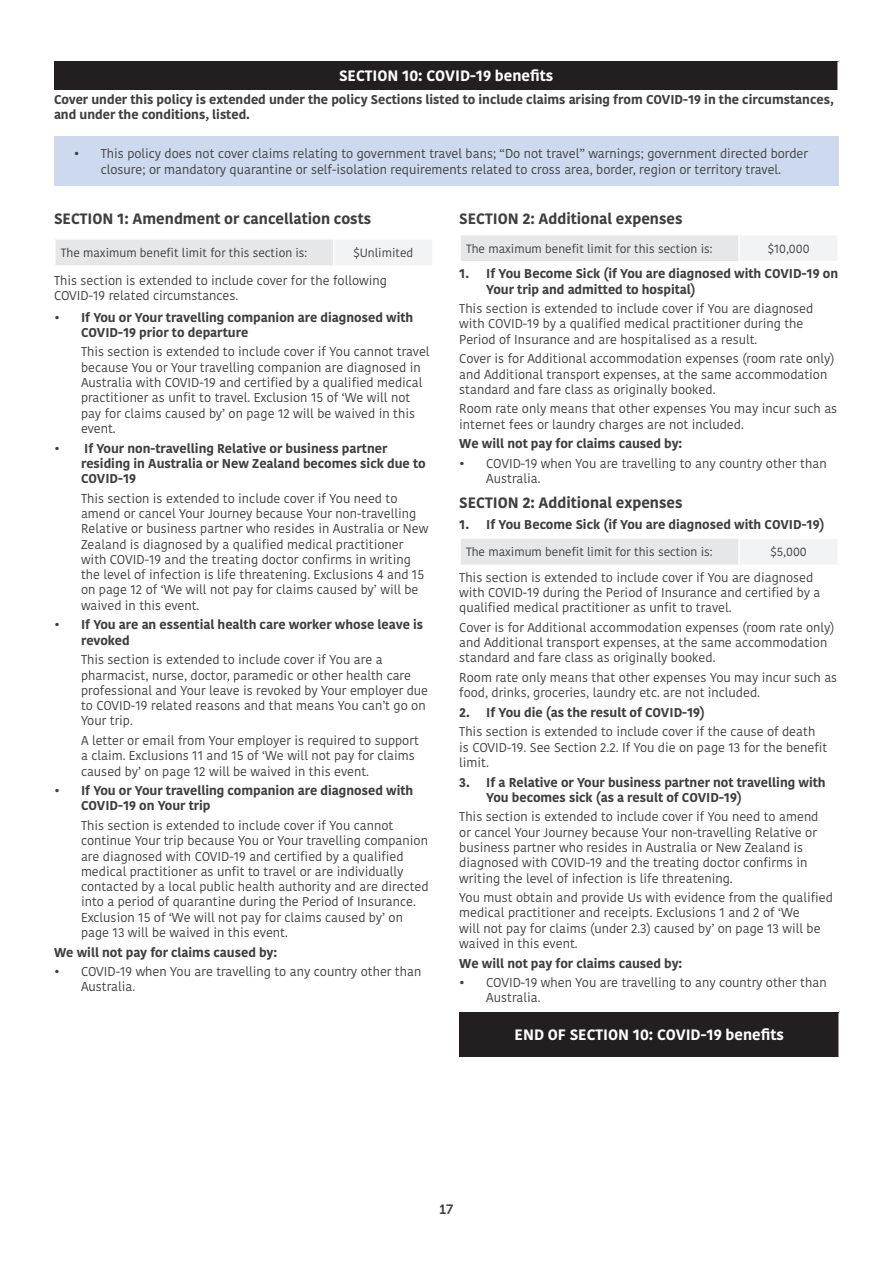
<style>
.page{position:relative;width:893px;height:1263px;background:#fff}
.page>*{position:absolute;margin:0;border:0;box-sizing:border-box;transform-origin:0 0}
.t1{font:700 15px "Kohinoor";color:#3e3e3f}
.t2{font:700 15px "Kohinoor";color:#fff}
.t3{font:13.5px "Museo Sans Rounded 700";color:#3e3e3f}
.t4{font:12.75px/15.3px "Kohinoor";color:#3e3e3f}
.t5{font:700 12.75px/15.3px "Kohinoor";color:#3e3e3f}
.t6{font:12px "Kohinoor";color:#3e3e3f}
</style>
<div class="page">
<div style="left:55px;top:239px;width:279px;height:27px;background:#e6e7e9"></div>
<div style="left:334px;top:239px;width:99px;height:27px;background:#f2f3f4"></div>
<hr style="left:54px;top:238px;width:280px;height:2px;background:#fff">
<hr style="left:54px;top:240px;width:2px;height:25px;background:#fff">
<hr style="left:334px;top:238px;width:100px;height:2px;background:#fff">
<hr style="left:333px;top:240px;width:2px;height:25px;background:#fff">
<hr style="left:432px;top:240px;width:2px;height:25px;background:#fff">
<hr style="left:54px;top:265px;width:280px;height:2px;background:#fff">
<hr style="left:334px;top:265px;width:100px;height:2px;background:#fff">
<div style="left:460px;top:235px;width:279px;height:27px;background:#e6e7e9"></div>
<div style="left:739px;top:235px;width:99px;height:27px;background:#f2f3f4"></div>
<hr style="left:459px;top:235px;width:2px;height:26px;background:#fff">
<hr style="left:738px;top:235px;width:2px;height:26px;background:#fff">
<hr style="left:837px;top:235px;width:2px;height:26px;background:#fff">
<hr style="left:459px;top:261px;width:280px;height:2px;background:#fff">
<hr style="left:739px;top:261px;width:100px;height:2px;background:#fff">
<div style="left:460px;top:538px;width:279px;height:27px;background:#e6e7e9"></div>
<div style="left:739px;top:538px;width:99px;height:27px;background:#f2f3f4"></div>
<hr style="left:459px;top:537px;width:280px;height:2px;background:#fff">
<hr style="left:459px;top:539px;width:2px;height:25px;background:#fff">
<hr style="left:739px;top:537px;width:100px;height:2px;background:#fff">
<hr style="left:738px;top:539px;width:2px;height:25px;background:#fff">
<hr style="left:837px;top:539px;width:2px;height:25px;background:#fff">
<hr style="left:459px;top:564px;width:280px;height:2px;background:#fff">
<hr style="left:739px;top:564px;width:100px;height:2px;background:#fff">
<div style="left:459px;top:1013px;width:380px;height:44px;background:#231f20"></div>
<hr style="left:838px;top:1013px;width:2px;height:44px;background:#fff">
<div style="left:54px;top:136px;width:785px;height:49px;background:#ccd9ee"></div>
<div style="left:54px;top:62px;width:784px;height:28px;background:#231f20"></div>
<hr style="left:837px;top:62px;width:2px;height:28px;background:#fff">
<p class="t2" style="left:339px;top:66px;width:216px">SECTION 10: COVID-19 benefits</p>
<p class="t5" style="left:54px;top:92px;width:781px">Cover under this policy is extended under the policy Sections listed to include claims arising from COVID-19 in the circumstances, and under the conditions, listed.</p>
<p class="t4" style="left:74px;top:146px;width:736px;text-align:center">• This policy does not cover claims relating to government travel bans; “Do not travel” warnings; government directed border closure; or mandatory quarantine or self-isolation requirements related to cross area, border, region or territory travel.</p>
<p class="t1" style="left:54px;top:209px;width:319px">SECTION 1: Amendment or cancellation costs</p>
<p class="t6" style="left:61px;top:245px;width:248px">The maximum benefit limit for this section is:</p>
<p class="t6" style="left:353px;top:245px;width:61px">$Unlimited</p>
<p class="t4" style="left:54px;top:273px;width:334px">This section is extended to include cover for the following<br>COVID-19 related circumstances.</p>
<p class="t5" style="left:81px;top:310px;width:334px;text-indent:-27px">• If You or Your travelling companion are diagnosed with<br>COVID-19 prior to departure</p>
<p class="t4" style="left:81px;top:345px;width:350px">This section is extended to include cover if You cannot travel because You or Your travelling companion are diagnosed in Australia with COVID-19 and certified by a qualified medical practitioner as unfit to travel. Exclusion 15 of ‘We will not pay for claims caused by’ on page 12 will be waived in this event.</p>
<p class="t5" style="left:81px;top:441px;width:346px;text-indent:-27px">• If Your non-travelling Relative or business partner residing in Australia or New Zealand becomes sick due to<br>COVID-19</p>
<p class="t4" style="left:81px;top:491px;width:349px">This section is extended to include cover if You need to amend or cancel Your Journey because Your non-travelling Relative or business partner who resides in Australia or New Zealand is diagnosed by a qualified medical practitioner with COVID-19 and the treating doctor confirms in writing the level of infection is life threatening. Exclusions 4 and 15 on page 12 of ‘We will not pay for claims caused by’ will be waived in this event.</p>
<p class="t5" style="left:81px;top:617px;width:344px;text-indent:-27px">• If You are an essential health care worker whose leave is revoked</p>
<p class="t4" style="left:81px;top:652px;width:349px">This section is extended to include cover if You are a pharmacist, nurse, doctor, paramedic or other health care professional and Your leave is revoked by Your employer due to COVID-19 related reasons and that means You can’t go on Your trip.</p>
<p class="t4" style="left:81px;top:733px;width:339px">A letter or email from Your employer is required to support a claim. Exclusions 11 and 15 of ‘We will not pay for claims caused by’ on page 12 will be waived in this event.</p>
<p class="t5" style="left:81px;top:783px;width:334px;text-indent:-27px">• If You or Your travelling companion are diagnosed with<br>COVID-19 on Your trip</p>
<p class="t4" style="left:81px;top:818px;width:349px">This section is extended to include cover if You cannot continue Your trip because You or Your travelling companion are diagnosed with COVID-19 and certified by a qualified medical practitioner as unfit to travel or are individually contacted by a local public health authority and are directed into a period of quarantine during the Period of Insurance.<br>Exclusion 15 of ‘We will not pay for claims caused by’ on page 13 will be waived in this event.</p>
<p class="t5" style="left:54px;top:945px;width:225px">We will not pay for claims caused by:</p>
<p class="t4" style="left:81px;top:964px;width:342px;text-indent:-27px">• COVID-19 when You are travelling to any country other than<br>Australia.</p>
<p class="t1" style="left:459px;top:209px;width:225px">SECTION 2: Additional expenses</p>
<p class="t6" style="left:466px;top:241px;width:248px">The maximum benefit limit for this section is:</p>
<p class="t6" style="left:768px;top:241px;width:43px">$10,000</p>
<p class="t5" style="left:486px;top:266px;width:353px;text-indent:-27px">1. If You Become Sick (if You are diagnosed with COVID-19 on<br>Your trip and admitted to hospital)</p>
<p class="t4" style="left:459px;top:301px;width:356px">This section is extended to include cover if You are diagnosed with COVID-19 by a qualified medical practitioner during the<br>Period of Insurance and are hospitalised as a result.</p>
<p class="t4" style="left:459px;top:351px;width:377px">Cover is for Additional accommodation expenses (room rate only) and Additional transport expenses, at the same accommodation standard and fare class as originally booked.</p>
<p class="t4" style="left:459px;top:402px;width:380px">Room rate only means that other expenses You may incur such as internet fees or laundry charges are not included.</p>
<p class="t5" style="left:459px;top:436px;width:225px">We will not pay for claims caused by:</p>
<p class="t4" style="left:486px;top:456px;width:342px;text-indent:-27px">• COVID-19 when You are travelling to any country other than<br>Australia.</p>
<p class="t1" style="left:459px;top:492px;width:225px">SECTION 2: Additional expenses</p>
<p class="t5" style="left:459px;top:517px;width:367px">1. If You Become Sick (if You are diagnosed with COVID-19)</p>
<p class="t6" style="left:466px;top:544px;width:248px">The maximum benefit limit for this section is:</p>
<p class="t6" style="left:770px;top:544px;width:38px">$5,000</p>
<p class="t4" style="left:459px;top:570px;width:363px">This section is extended to include cover if You are diagnosed with COVID-19 during the Period of Insurance and certified by a qualified medical practitioner as unfit to travel.</p>
<p class="t4" style="left:459px;top:620px;width:377px">Cover is for Additional accommodation expenses (room rate only) and Additional transport expenses, at the same accommodation standard and fare class as originally booked.</p>
<p class="t4" style="left:459px;top:670px;width:380px">Room rate only means that other expenses You may incur such as food, drinks, groceries, laundry etc. are not included.</p>
<p class="t5" style="left:459px;top:705px;width:247px">2. If You die (as the result of COVID-19)</p>
<p class="t4" style="left:459px;top:724px;width:369px">This section is extended to include cover if the cause of death is COVID-19. See Section 2.2. If You die on page 13 for the benefit limit.</p>
<p class="t5" style="left:459px;top:775px;width:12px">3.</p>
<p class="t5" style="left:486px;top:775px;width:341px">If a Relative or Your business partner not travelling with<br>You becomes sick (as a result of COVID-19)</p>
<p class="t4" style="left:459px;top:809px;width:361px">This section is extended to include cover if You need to amend or cancel Your Journey because Your non-travelling Relative or business partner who resides in Australia or New Zealand is diagnosed with COVID-19 and the treating doctor confirms in writing the level of infection is life threatening.</p>
<p class="t4" style="left:459px;top:890px;width:375px">You must obtain and provide Us with evidence from the qualified medical practitioner and receipts. Exclusions 1 and 2 of ‘We<br>will not pay for claims (under 2.3) caused by’ on page 13 will be waived in this event.</p>
<p class="t5" style="left:459px;top:956px;width:225px">We will not pay for claims caused by:</p>
<p class="t4" style="left:459px;top:975px;width:7px">•</p>
<p class="t4" style="left:486px;top:975px;width:342px">COVID-19 when You are travelling to any country other than<br>Australia.</p>
<p class="t2" style="left:515px;top:1025px;width:271px">END OF SECTION 10: COVID-19 benefits</p>
<p class="t3" style="left:440px;top:1201px;width:15px">17</p>
</div>
